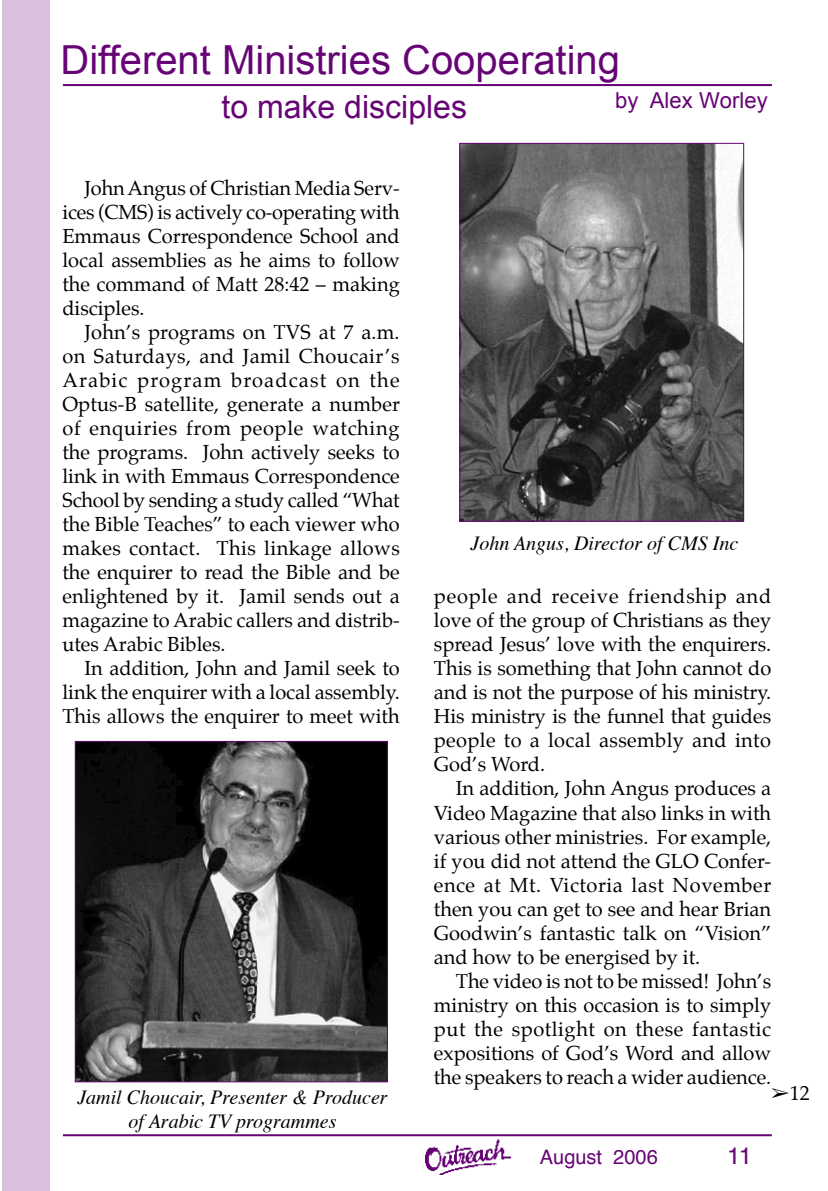
<style>
.page{position:relative;width:828px;height:1191px;background:#fff}
.page>*{position:absolute;margin:0;border:0;box-sizing:border-box;transform-origin:0 0}
.t1{font:40px "Arial";color:#660475}
.t2{font:32px "Arial";color:#660475}
.t3{font:24px "Helvetica";color:#660475}
.t4{font:22px "Arial";letter-spacing:.005em;color:#660475}
.t5{font:20px/24px "Palatino";color:#000;text-align:justify}
.t6{font:italic 20px/24px "Times";color:#000;text-align:center}
.t7{font:20px "Helvetica";color:#660475}
</style>
<div class="page">
<div style="left:2px;top:0;width:48px;height:1191px;background:#d9c0dc"></div>
<hr style="left:63px;top:1134px;width:709px;height:2px;background:#660475">
<img style="left:425px;top:1140px;width:85px;height:34px">
<hr style="left:63px;top:84px;width:709px;height:2px;background:#660475">
<img style="left:461px;top:145px;width:281px;height:375px">
<div style="left:459px;top:143px;width:285px;height:379px;border:1px solid #660475"></div>
<img style="left:77px;top:743px;width:309px;height:337px">
<div style="left:75px;top:741px;width:313px;height:341px;border:1px solid #660475"></div>
<h1 class="t1" style="left:60px;top:33px;width:561px">Different Ministries Cooperating</h1>
<h2 class="t2" style="left:221px;top:85px;width:247px">to make disciples</h2>
<p class="t4" style="left:615px;top:86px;width:154px">by Alex Worley</p>
<p class="t5" style="left:62px;top:176px;width:339px;text-indent:22px">John Angus of Christian Media Serv&shy;ices (CMS) is actively co-operating with Emmaus Correspondence School and local assemblies as he aims to follow the command of Matt 28:42 – making disciples.</p>
<p class="t5" style="left:62px;top:320px;width:339px;text-indent:22px">John’s programs on TVS at 7 a.m. on Saturdays, and Jamil Choucair’s Arabic program broadcast on the Optus-B satellite, generate a number of enquiries from people watching the programs. John actively seeks to link in with Emmaus Correspondence School by sending a study called “What the Bible Teaches” to each viewer who makes contact. This linkage allows the enquirer to read the Bible and be enlightened by it. Jamil sends out a magazine to Arabic callers and distrib&shy;utes Arabic Bibles.</p>
<p class="t5" style="left:62px;top:656px;width:339px;text-indent:22px">In addition, John and Jamil seek to link the enquirer with a local assembly.<br>This allows the enquirer to meet with</p>
<p class="t6" style="left:77px;top:1084px;width:312px">Jamil Choucair, Presenter &amp; Producer of Arabic TV programmes</p>
<p class="t6" style="left:470px;top:530px;width:269px">John Angus, Director of CMS Inc</p>
<p class="t5" style="left:434px;top:584px;width:339px">people and receive friendship and love of the group of Christians as they spread Jesus’ love with the enquirers.<br>This is something that John cannot do and is not the purpose of his ministry.<br>His ministry is the funnel that guides people to a local assembly and into God’s Word.</p>
<p class="t5" style="left:434px;top:776px;width:339px;text-indent:22px">In addition, John Angus produces a Video Magazine that also links in with various other ministries. For example, if you did not attend the GLO Confer&shy;ence at Mt. Victoria last November then you can get to see and hear Brian Goodwin’s fantastic talk on “Vision” and how to be energised by it.</p>
<p class="t5" style="left:434px;top:968px;width:339px;text-indent:22px">The video is not to be missed! John’s ministry on this occasion is to simply put the spotlight on these fantastic expositions of God’s Word and allow the speakers to reach a wider audience.</p>
<p class="t5" style="left:771px;top:1081px;width:40px">➢12</p>
<p class="t7" style="left:540px;top:1141px;width:119px">August 2006</p>
<p class="t3" style="left:727px;top:1137px;width:26px">11</p>
</div>
